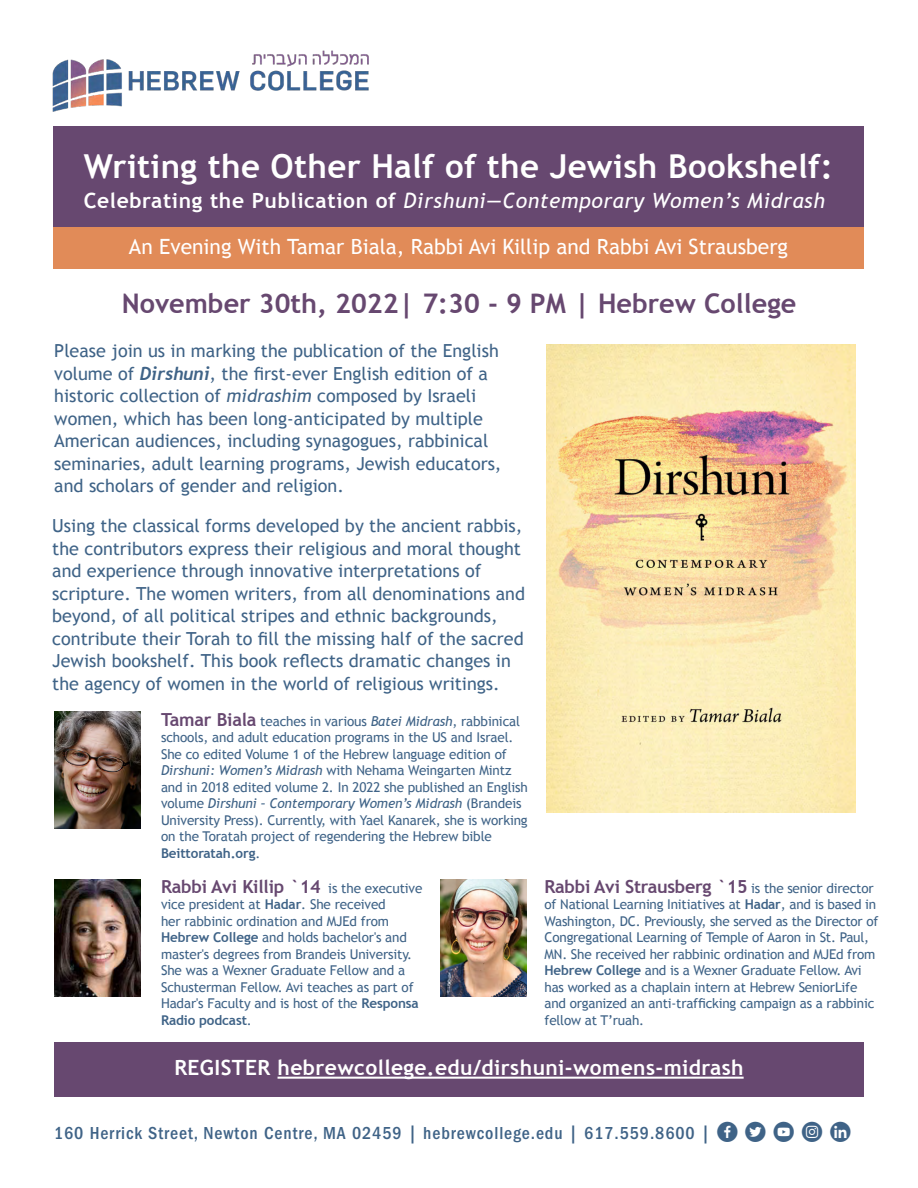
<style>
.page{position:relative;width:918px;height:1188px;background:#fff}
.page>*{position:absolute;margin:0;border:0;box-sizing:border-box;transform-origin:0 0}
.t1{font:700 33px "Trebuchet MS";letter-spacing:.01em;color:#fff}
.t2{font:700 27px "Trebuchet MS";color:#674870}
.t3{font:italic 21px "Trebuchet MS";letter-spacing:.03em;color:#fff}
.t4{font:21px "Trebuchet MS";color:#fff}
.t5{font:700 21px "Trebuchet MS";letter-spacing:.02em;color:#fff}
.t6{font:18px/22.5px "Trebuchet MS";color:#3f6387}
.t7{font:500 condensed 18px "Franklin Gothic LT Pro";letter-spacing:.05em;color:#3f6387}
.t8{font:700 18px "Trebuchet MS";letter-spacing:-.015em;color:#674870}
.t9{font:13.5px/16.5px "Trebuchet MS";letter-spacing:-.01em;color:#3f6387}
.s1{font-weight:700;font-style:normal}
.s2{font-family:"Trebuchet";font-weight:700;font-style:italic}
.s3{font-style:italic}
.s4{font-weight:700;font-size:18px;color:#674870}
.s5{font-weight:700}
.s6{font-weight:400;font-size:13.5px;color:#3f6387}
.s7{font-family:"Social Shapes";font-weight:400;font-stretch:normal}
</style>
<div class="page">
<div style="left:53px;top:226px;width:810px;height:43px;background:#e18b58"></div>
<img style="left:54px;top:712px;width:86px;height:117px">
<img style="left:54px;top:880px;width:86px;height:116px">
<img style="left:441px;top:880px;width:86px;height:116px">
<div style="left:54px;top:1042px;width:809px;height:55px;background:#674870"></div>
<img style="left:547px;top:344px;width:309px;height:469px">
<img style="left:52px;top:50px;width:332px;height:77px">
<hr style="left:278px;top:1077px;width:466px;height:2px;background:#fff">
<div style="left:53px;top:127px;width:810px;height:100px;background:#674870"></div>
<h1 class="t1" style="left:84px;top:146px;width:751px">Writing the Other Half of the Jewish Bookshelf:</h1>
<h3 class="t3" style="left:84px;top:188px;width:743px"><span class="s1">Celebrating the Publication of</span> Dirshuni—Contemporary Women’s Midrash</h3>
<h3 class="t4" style="left:129px;top:234px;width:661px">An Evening With Tamar Biala, Rabbi Avi Killip and Rabbi Avi Strausberg</h3>
<h2 class="t2" style="left:122px;top:287px;width:676px">November 30th, 2022| 7:30 - 9 PM | Hebrew College</h2>
<p class="t6" style="left:54px;top:340px;width:449px">Please join us in marking the publication of the English volume of <span class="s2">Dirshuni</span>, the first-ever English edition of a historic collection of <span class="s3">midrashim</span> composed by Israeli women, which has been long-anticipated by multiple American audiences, including synagogues, rabbinical seminaries, adult learning programs, Jewish educators, and scholars of gender and religion.</p>
<p class="t6" style="left:52px;top:515px;width:474px">Using the classical forms developed by the ancient rabbis, the contributors express their religious and moral thought and experience through innovative interpretations of scripture. The women writers, from all denominations and beyond, of all political stripes and ethnic backgrounds, contribute their Torah to fill the missing half of the sacred Jewish bookshelf. This book reflects dramatic changes in the agency of women in the world of religious writings.</p>
<p class="t9" style="left:161px;top:713px;width:368px"><span class="s4">Tamar Biala</span> teaches in various <span class="s3">Batei Midrash</span>, rabbinical schools, and adult education programs in the US and Israel.<br>She co edited Volume 1 of the Hebrew language edition of <span class="s3">Dirshuni: Women’s Midrash</span> with Nehama Weingarten Mintz and in 2018 edited volume 2. In 2022 she published an English volume <span class="s3">Dirshuni – Contemporary Women’s Midrash</span> (Brandeis University Press). Currently, with Yael Kanarek, she is working on the Toratah project of regendering the Hebrew bible <span class="s5">Beittoratah.org</span>.</p>
<h3 class="t8" style="left:161px;top:875px;width:263px">Rabbi Avi Killip `14 <span class="s6">is the executive</span></h3>
<p class="t9" style="left:161px;top:896px;width:259px">vice president at <span class="s5">Hadar</span>. She received<br>her rabbinic ordination and MJEd from <span class="s5">Hebrew College</span> and holds bachelor's and master's degrees from Brandeis University.<br>She was a Wexner Graduate Fellow and a Schusterman Fellow. Avi teaches as part of Hadar's Faculty and is host of the <span class="s5">Responsa Radio podcast</span>.</p>
<h3 class="t8" style="left:545px;top:875px;width:331px">Rabbi Avi Strausberg `15 <span class="s6">is the senior director</span></h3>
<p class="t9" style="left:545px;top:896px;width:335px">of National Learning Initiatives at <span class="s5">Hadar</span>, and is based in Washington, DC. Previously, she served as the Director of Congregational Learning of Temple of Aaron in St. Paul, MN. She received her rabbinic ordination and MJEd from <span class="s5">Hebrew College</span> and is a Wexner Graduate Fellow. Avi has worked as a chaplain intern at Hebrew SeniorLife and organized an anti-trafficking campaign as a rabbinic fellow at T’ruah.</p>
<h3 class="t5" style="left:174px;top:1054px;width:571px">REGISTER hebrewcollege.edu/dirshuni-womens-midrash</h3>
<h3 class="t7" style="left:54px;top:1122px;width:799px">160 Herrick Street, Newton Centre, MA 02459 | hebrewcollege.edu | 617.559.8600 | <span class="s7">G Ö ú e k</span></h3>
</div>
